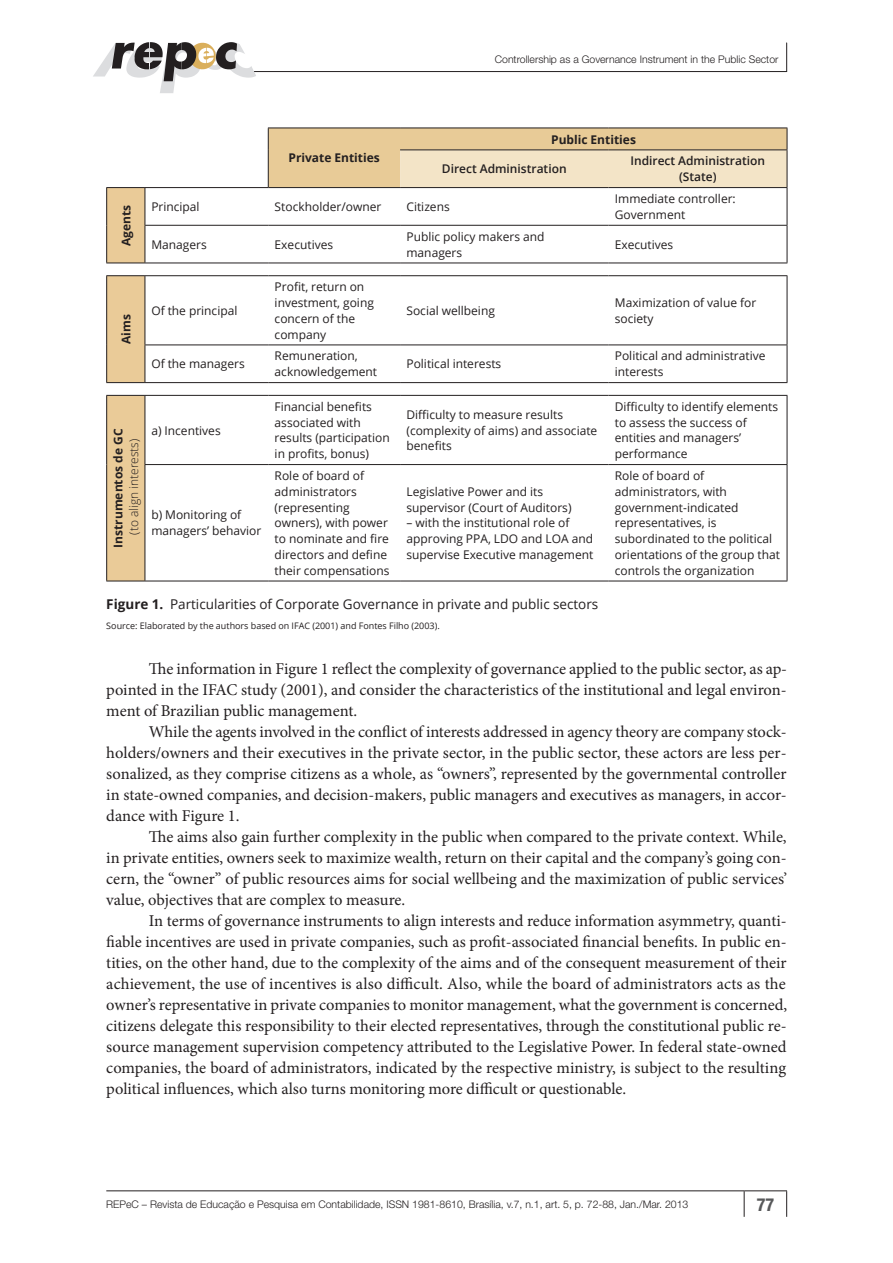
<style>
.page{position:relative;width:893px;height:1263px;background:#fff}
.page>*{position:absolute;margin:0;border:0;box-sizing:border-box;transform-origin:0 0}
.t1{font:700 condensed 18px "Helvetica Neue";color:#57585a}
.t2{font:16.5px/21px "Minion Pro";color:#231f20;text-align:justify}
.t3{font:13.5px "Open Sans";color:#231f20}
.t4{font:12px/15.8px "Open Sans";color:#231f20}
.t5{font:700 12px "Open Sans";color:#231f20}
.t6{font:600 12px/15.8px "Open Sans";color:#231f20;text-align:center}
.t7{font:300 12px "Open Sans";color:#231f20}
.t8{font:300 10.5px "Helvetica Neue";color:#231f20}
.t9{font:9px "Open Sans";color:#231f20}
.s1{font-weight:700}
</style>
<div class="page">
<hr style="left:254px;top:71px;width:533px;height:1px;background:#231f20">
<svg style="left:786px;top:43px;width:1px;height:28px"></svg>
<svg style="left:93px;top:42px;width:163px;height:51px"></svg>
<hr style="left:106px;top:1190px;width:638px;height:1px;background:#231f20">
<hr style="left:744px;top:1190px;width:43px;height:1px;background:#231f20">
<svg style="left:744px;top:1191px;width:1px;height:26px"></svg>
<svg style="left:786px;top:1191px;width:1px;height:26px"></svg>
<svg style="left:107px;top:188px;width:38px;height:393px;background:#e6ca9b"></svg>
<hr style="left:145px;top:225px;width:123px;height:1px;background:#231f20">
<hr style="left:268px;top:225px;width:132px;height:1px;background:#231f20">
<hr style="left:400px;top:225px;width:208px;height:1px;background:#231f20">
<hr style="left:608px;top:225px;width:179px;height:1px;background:#231f20">
<hr style="left:145px;top:263px;width:123px;height:1px;background:#231f20">
<hr style="left:268px;top:263px;width:132px;height:1px;background:#231f20">
<hr style="left:400px;top:263px;width:208px;height:1px;background:#231f20">
<hr style="left:608px;top:263px;width:179px;height:1px;background:#231f20">
<hr style="left:145px;top:275px;width:123px;height:1px;background:#231f20">
<hr style="left:268px;top:275px;width:132px;height:1px;background:#231f20">
<hr style="left:400px;top:275px;width:208px;height:1px;background:#231f20">
<hr style="left:608px;top:275px;width:179px;height:1px;background:#231f20">
<hr style="left:145px;top:382px;width:123px;height:1px;background:#231f20">
<hr style="left:268px;top:382px;width:132px;height:1px;background:#231f20">
<hr style="left:400px;top:382px;width:208px;height:1px;background:#231f20">
<hr style="left:608px;top:382px;width:179px;height:1px;background:#231f20">
<hr style="left:400px;top:395px;width:208px;height:1px;background:#231f20">
<hr style="left:608px;top:395px;width:179px;height:1px;background:#231f20">
<hr style="left:145px;top:187px;width:123px;height:1px;background:#231f20">
<hr style="left:145px;top:581px;width:123px;height:1px;background:#231f20">
<hr style="left:268px;top:581px;width:132px;height:1px;background:#231f20">
<hr style="left:400px;top:581px;width:208px;height:1px;background:#231f20">
<hr style="left:608px;top:581px;width:179px;height:1px;background:#231f20">
<hr style="left:106px;top:188px;width:1px;height:37px;background:#231f20">
<hr style="left:106px;top:225px;width:1px;height:38px;background:#231f20">
<hr style="left:106px;top:276px;width:1px;height:69px;background:#231f20">
<hr style="left:106px;top:345px;width:1px;height:37px;background:#231f20">
<hr style="left:106px;top:396px;width:1px;height:69px;background:#231f20">
<hr style="left:106px;top:465px;width:1px;height:116px;background:#231f20">
<hr style="left:145px;top:188px;width:1px;height:37px;background:#231f20">
<hr style="left:787px;top:188px;width:1px;height:37px;background:#231f20">
<hr style="left:145px;top:226px;width:1px;height:37px;background:#231f20">
<hr style="left:787px;top:226px;width:1px;height:37px;background:#231f20">
<svg style="left:268px;top:128px;width:520px;height:60px;background:#e5cfa8"></svg>
<hr style="left:787px;top:150px;width:1px;height:37px;background:#231f20">
<hr style="left:145px;top:276px;width:1px;height:69px;background:#231f20">
<hr style="left:787px;top:276px;width:1px;height:69px;background:#231f20">
<hr style="left:145px;top:345px;width:1px;height:37px;background:#231f20">
<hr style="left:787px;top:345px;width:1px;height:37px;background:#231f20">
<hr style="left:145px;top:396px;width:1px;height:68px;background:#231f20">
<hr style="left:787px;top:396px;width:1px;height:68px;background:#231f20">
<hr style="left:145px;top:465px;width:1px;height:116px;background:#231f20">
<hr style="left:787px;top:465px;width:1px;height:116px;background:#231f20">
<hr style="left:106px;top:187px;width:39px;height:1px;background:#231f20">
<hr style="left:106px;top:263px;width:39px;height:1px;background:#231f20">
<hr style="left:106px;top:275px;width:39px;height:1px;background:#231f20">
<hr style="left:106px;top:382px;width:39px;height:1px;background:#231f20">
<hr style="left:106px;top:395px;width:39px;height:1px;background:#231f20">
<hr style="left:106px;top:581px;width:39px;height:1px;background:#231f20">
<hr style="left:145px;top:345px;width:123px;height:1px;background:#231f20">
<hr style="left:268px;top:345px;width:132px;height:1px;background:#231f20">
<hr style="left:400px;top:345px;width:208px;height:1px;background:#231f20">
<hr style="left:608px;top:345px;width:179px;height:1px;background:#231f20">
<hr style="left:145px;top:395px;width:123px;height:1px;background:#231f20">
<hr style="left:268px;top:395px;width:132px;height:1px;background:#231f20">
<hr style="left:145px;top:464px;width:123px;height:1px;background:#231f20">
<hr style="left:268px;top:464px;width:132px;height:1px;background:#231f20">
<hr style="left:400px;top:464px;width:208px;height:1px;background:#231f20">
<hr style="left:608px;top:464px;width:179px;height:1px;background:#231f20">
<p class="t5" style="left:288px;top:150px;width:93px">Private Entities</p>
<p class="t8" style="left:495px;top:53px;width:285px">Controllership as a Governance Instrument in the Public Sector</p>
<p class="t5" style="left:551px;top:131px;width:86px">Public Entities</p>
<p class="t6" style="left:442px;top:161px;width:126px">Direct Administration</p>
<p class="t6" style="left:630px;top:153px;width:136px">Indirect Administration (State)</p>
<p class="t5" style="left:118px;top:246px;width:43px;rotate:-90deg">Agents</p>
<p class="t4" style="left:151px;top:198px;width:50px">Principal</p>
<p class="t4" style="left:275px;top:198px;width:108px">Stockholder/owner</p>
<p class="t4" style="left:406px;top:198px;width:45px">Citizens</p>
<p class="t4" style="left:615px;top:191px;width:122px">Immediate controller:<br>Government</p>
<p class="t4" style="left:151px;top:236px;width:57px">Managers</p>
<p class="t4" style="left:275px;top:236px;width:60px">Executives</p>
<p class="t4" style="left:406px;top:228px;width:139px">Public policy makers and managers</p>
<p class="t4" style="left:615px;top:236px;width:60px">Executives</p>
<p class="t5" style="left:118px;top:344px;width:31px;rotate:-90deg">Aims</p>
<p class="t5" style="left:110px;top:548px;width:120px;rotate:-90deg">Instrumentos de GC</p>
<p class="t7" style="left:126px;top:534px;width:97px;rotate:-90deg">(to align interests)</p>
<p class="t4" style="left:151px;top:302px;width:88px">Of the principal</p>
<p class="t4" style="left:275px;top:279px;width:101px">Profit, return on investment, going concern of the company</p>
<p class="t4" style="left:406px;top:302px;width:90px">Social wellbeing</p>
<p class="t4" style="left:615px;top:294px;width:143px">Maximization of value for society</p>
<p class="t4" style="left:151px;top:356px;width:95px">Of the managers</p>
<p class="t4" style="left:275px;top:348px;width:104px">Remuneration, acknowledgement</p>
<p class="t4" style="left:406px;top:356px;width:96px">Political interests</p>
<p class="t4" style="left:615px;top:348px;width:152px">Political and administrative interests</p>
<p class="t4" style="left:151px;top:422px;width:71px">a) Incentives</p>
<p class="t4" style="left:151px;top:507px;width:112px">b) Monitoring of managers’ behavior</p>
<p class="t4" style="left:275px;top:398px;width:117px">Financial benefits associated with results (participation in profits, bonus)</p>
<p class="t4" style="left:406px;top:406px;width:192px">Difficulty to measure results (complexity of aims) and associate benefits</p>
<p class="t4" style="left:615px;top:398px;width:165px">Difficulty to identify elements to assess the success of entities and managers’ performance</p>
<p class="t4" style="left:275px;top:467px;width:116px">Role of board of administrators (representing owners), with power to nominate and fire directors and define their compensations</p>
<p class="t4" style="left:406px;top:483px;width:167px">Legislative Power and its supervisor (Court of Auditors)</p>
<p class="t4" style="left:406px;top:515px;width:188px">– with the institutional role of approving PPA, LDO and LOA and supervise Executive management</p>
<p class="t4" style="left:615px;top:467px;width:167px">Role of board of administrators, with government-indicated representatives, is subordinated to the political orientations of the group that controls the organization</p>
<p class="t3" style="left:106px;top:595px;width:494px"><span class="s1">Figure 1.</span> Particularities of Corporate Governance in private and public sectors</p>
<p class="t9" style="left:106px;top:620px;width:335px">Source: Elaborated by the authors based on IFAC (2001) and Fontes Filho (2003).</p>
<p class="t2" style="left:106px;top:658px;width:682px;text-indent:43px">The information in Figure 1 reflect the complexity of governance applied to the public sector, as ap&shy;pointed in the IFAC study (2001), and consider the characteristics of the institutional and legal environ&shy;ment of Brazilian public management.</p>
<p class="t2" style="left:106px;top:721px;width:682px;text-indent:43px">While the agents involved in the conflict of interests addressed in agency theory are company stock&shy;holders/owners and their executives in the private sector, in the public sector, these actors are less per&shy;sonalized, as they comprise citizens as a whole, as “owners”, represented by the governmental controller in state-owned companies, and decision-makers, public managers and executives as managers, in accor&shy;dance with Figure 1.</p>
<p class="t2" style="left:106px;top:826px;width:682px;text-indent:43px">The aims also gain further complexity in the public when compared to the private context. While, in private entities, owners seek to maximize wealth, return on their capital and the company’s going con&shy;cern, the “owner” of public resources aims for social wellbeing and the maximization of public services’ value, objectives that are complex to measure.</p>
<p class="t2" style="left:106px;top:910px;width:682px;text-indent:43px">In terms of governance instruments to align interests and reduce information asymmetry, quanti&shy;fiable incentives are used in private companies, such as profit-associated financial benefits. In public en&shy;tities, on the other hand, due to the complexity of the aims and of the consequent measurement of their achievement, the use of incentives is also difficult. Also, while the board of administrators acts as the owner’s representative in private companies to monitor management, what the government is concerned, citizens delegate this responsibility to their elected representatives, through the constitutional public re&shy;source management supervision competency attributed to the Legislative Power. In federal state-owned companies, the board of administrators, indicated by the respective ministry, is subject to the resulting political influences, which also turns monitoring more difficult or questionable.</p>
<p class="t8" style="left:106px;top:1198px;width:584px">REPeC – Revista de Educação e Pesquisa em Contabilidade, ISSN 1981-8610, Brasília, v.7, n.1, art. 5, p. 72-88, Jan./Mar. 2013</p>
<p class="t1" style="left:757px;top:1193px;width:19px">77</p>
</div>
